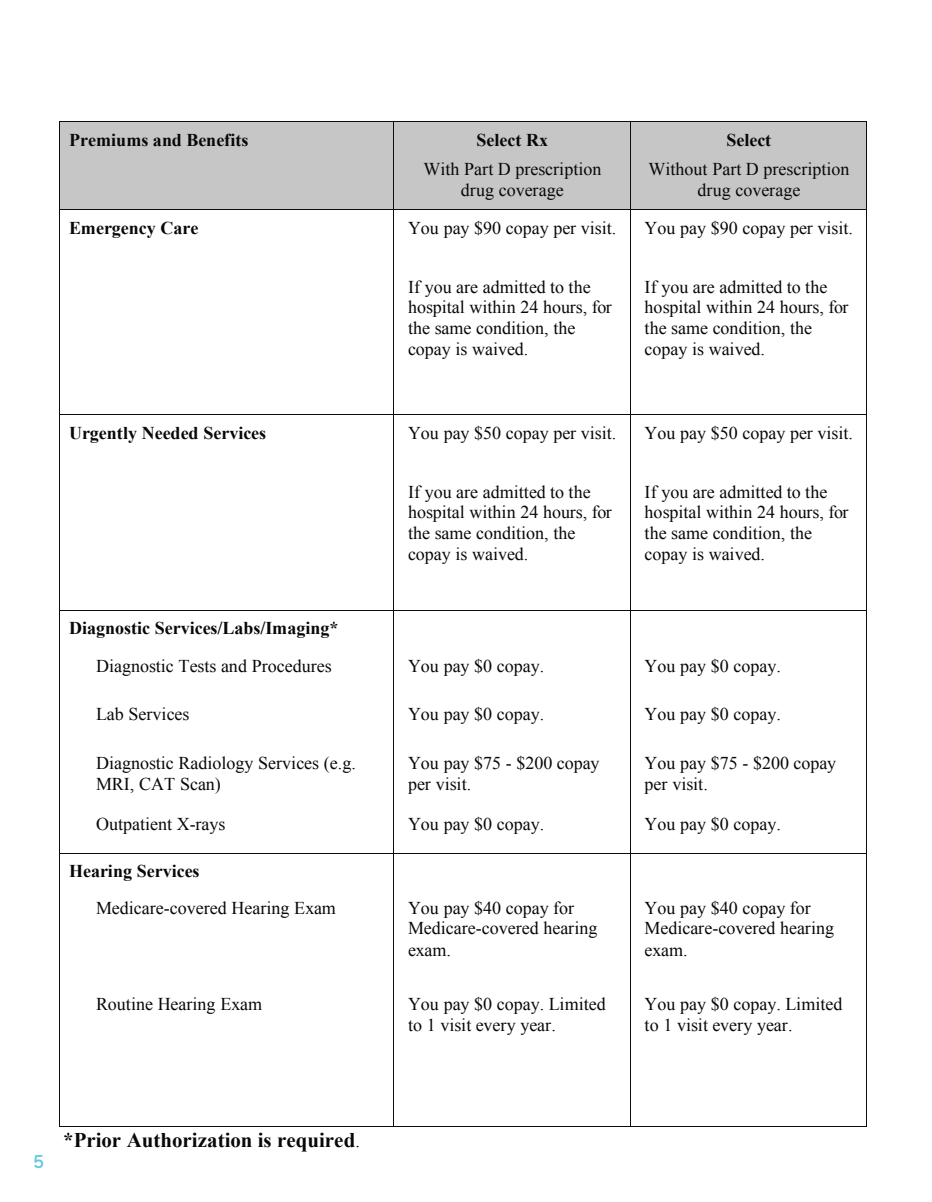
<style>
.page{position:relative;width:932px;height:1202px;background:#fff}
.page>*{position:absolute;margin:0;border:0;box-sizing:border-box;transform-origin:0 0}
.t1{font:700 20.85px "Times New Roman";color:#080808}
.t2{font:18px/20.7px "Times New Roman";color:#080808}
.t3{font:700 18px "Times New Roman";color:#080808}
.t4{font:600 18px "Sharp Sans";color:#63c7df}
.s1{font-weight:400;font-size:18px}
</style>
<div class="page">
<div style="left:60px;top:122px;width:333px;height:87px;background:#c6c6c6"></div>
<div style="left:394px;top:122px;width:236px;height:37px;background:#c6c6c6"></div>
<div style="left:394px;top:159px;width:236px;height:20px;background:#c6c6c6"></div>
<div style="left:394px;top:179px;width:236px;height:30px;background:#c6c6c6"></div>
<div style="left:631px;top:122px;width:235px;height:37px;background:#c6c6c6"></div>
<div style="left:631px;top:159px;width:235px;height:20px;background:#c6c6c6"></div>
<div style="left:631px;top:179px;width:235px;height:30px;background:#c6c6c6"></div>
<hr style="left:60px;top:121px;width:333px;height:1px;background:#0c0c0c">
<hr style="left:394px;top:121px;width:236px;height:1px;background:#0c0c0c">
<hr style="left:631px;top:121px;width:235px;height:1px;background:#0c0c0c">
<hr style="left:59px;top:122px;width:1px;height:87px;background:#0c0c0c">
<hr style="left:393px;top:122px;width:1px;height:87px;background:#0c0c0c">
<hr style="left:630px;top:122px;width:1px;height:87px;background:#0c0c0c">
<hr style="left:866px;top:122px;width:1px;height:87px;background:#0c0c0c">
<hr style="left:60px;top:209px;width:333px;height:1px;background:#0c0c0c">
<hr style="left:394px;top:209px;width:236px;height:1px;background:#0c0c0c">
<hr style="left:631px;top:209px;width:235px;height:1px;background:#0c0c0c">
<hr style="left:59px;top:210px;width:1px;height:204px;background:#0c0c0c">
<hr style="left:393px;top:210px;width:1px;height:204px;background:#0c0c0c">
<hr style="left:630px;top:210px;width:1px;height:204px;background:#0c0c0c">
<hr style="left:866px;top:210px;width:1px;height:204px;background:#0c0c0c">
<hr style="left:60px;top:414px;width:333px;height:1px;background:#0c0c0c">
<hr style="left:394px;top:414px;width:236px;height:1px;background:#0c0c0c">
<hr style="left:631px;top:414px;width:235px;height:1px;background:#0c0c0c">
<hr style="left:59px;top:415px;width:1px;height:195px;background:#0c0c0c">
<hr style="left:393px;top:415px;width:1px;height:195px;background:#0c0c0c">
<hr style="left:630px;top:415px;width:1px;height:195px;background:#0c0c0c">
<hr style="left:866px;top:415px;width:1px;height:195px;background:#0c0c0c">
<hr style="left:60px;top:610px;width:333px;height:1px;background:#0c0c0c">
<hr style="left:394px;top:610px;width:236px;height:1px;background:#0c0c0c">
<hr style="left:631px;top:610px;width:235px;height:1px;background:#0c0c0c">
<hr style="left:59px;top:610px;width:1px;height:38px;background:#0c0c0c">
<hr style="left:393px;top:610px;width:1px;height:38px;background:#0c0c0c">
<hr style="left:630px;top:610px;width:1px;height:38px;background:#0c0c0c">
<hr style="left:866px;top:610px;width:1px;height:38px;background:#0c0c0c">
<hr style="left:59px;top:648px;width:1px;height:48px;background:#0c0c0c">
<hr style="left:393px;top:648px;width:1px;height:48px;background:#0c0c0c">
<hr style="left:630px;top:648px;width:1px;height:48px;background:#0c0c0c">
<hr style="left:866px;top:648px;width:1px;height:48px;background:#0c0c0c">
<hr style="left:59px;top:696px;width:1px;height:49px;background:#0c0c0c">
<hr style="left:393px;top:696px;width:1px;height:49px;background:#0c0c0c">
<hr style="left:630px;top:696px;width:1px;height:49px;background:#0c0c0c">
<hr style="left:866px;top:696px;width:1px;height:49px;background:#0c0c0c">
<hr style="left:59px;top:745px;width:1px;height:61px;background:#0c0c0c">
<hr style="left:393px;top:745px;width:1px;height:61px;background:#0c0c0c">
<hr style="left:630px;top:745px;width:1px;height:61px;background:#0c0c0c">
<hr style="left:866px;top:745px;width:1px;height:61px;background:#0c0c0c">
<hr style="left:59px;top:806px;width:1px;height:46px;background:#0c0c0c">
<hr style="left:393px;top:806px;width:1px;height:46px;background:#0c0c0c">
<hr style="left:630px;top:806px;width:1px;height:46px;background:#0c0c0c">
<hr style="left:866px;top:806px;width:1px;height:46px;background:#0c0c0c">
<hr style="left:60px;top:852px;width:333px;height:1px;background:#0c0c0c">
<hr style="left:394px;top:852px;width:236px;height:1px;background:#0c0c0c">
<hr style="left:631px;top:852px;width:235px;height:1px;background:#0c0c0c">
<hr style="left:59px;top:853px;width:1px;height:37px;background:#0c0c0c">
<hr style="left:393px;top:853px;width:1px;height:37px;background:#0c0c0c">
<hr style="left:630px;top:853px;width:1px;height:37px;background:#0c0c0c">
<hr style="left:866px;top:853px;width:1px;height:37px;background:#0c0c0c">
<hr style="left:59px;top:890px;width:1px;height:96px;background:#0c0c0c">
<hr style="left:393px;top:890px;width:1px;height:96px;background:#0c0c0c">
<hr style="left:630px;top:890px;width:1px;height:96px;background:#0c0c0c">
<hr style="left:866px;top:890px;width:1px;height:96px;background:#0c0c0c">
<hr style="left:59px;top:986px;width:1px;height:140px;background:#0c0c0c">
<hr style="left:60px;top:1126px;width:333px;height:1px;background:#0c0c0c">
<hr style="left:393px;top:986px;width:1px;height:140px;background:#0c0c0c">
<hr style="left:394px;top:1126px;width:236px;height:1px;background:#0c0c0c">
<hr style="left:630px;top:986px;width:1px;height:140px;background:#0c0c0c">
<hr style="left:631px;top:1126px;width:235px;height:1px;background:#0c0c0c">
<hr style="left:866px;top:986px;width:1px;height:140px;background:#0c0c0c">
<p class="t3" style="left:69px;top:127px;width:181px">Premiums and Benefits</p>
<p class="t3" style="left:476px;top:127px;width:73px">Select Rx</p>
<p class="t2" style="left:423px;top:158px;width:179px;text-align:center">With Part D prescription drug coverage</p>
<p class="t3" style="left:69px;top:215px;width:131px">Emergency Care</p>
<p class="t2" style="left:408px;top:217px;width:210px">You pay $90 copay per visit.</p>
<p class="t2" style="left:408px;top:276px;width:205px">If you are admitted to the hospital within 24 hours, for the same condition, the copay is waived.</p>
<p class="t3" style="left:69px;top:420px;width:199px">Urgently Needed Services</p>
<p class="t2" style="left:408px;top:422px;width:210px">You pay $50 copay per visit.</p>
<p class="t3" style="left:69px;top:616px;width:271px">Diagnostic Services/Labs/Imaging*</p>
<p class="t2" style="left:96px;top:655px;width:237px">Diagnostic Tests and Procedures</p>
<p class="t2" style="left:96px;top:703px;width:95px">Lab Services</p>
<p class="t2" style="left:96px;top:752px;width:261px">Diagnostic Radiology Services (e.g.<br>MRI, CAT Scan)</p>
<p class="t2" style="left:96px;top:813px;width:131px">Outpatient X-rays</p>
<p class="t3" style="left:69px;top:858px;width:132px">Hearing Services</p>
<p class="t2" style="left:96px;top:897px;width:241px">Medicare-covered Hearing Exam</p>
<p class="t2" style="left:96px;top:993px;width:167px">Routine Hearing Exam</p>
<p class="t2" style="left:408px;top:481px;width:205px">If you are admitted to the hospital within 24 hours, for the same condition, the copay is waived.</p>
<p class="t2" style="left:408px;top:655px;width:138px">You pay $0 copay.</p>
<p class="t2" style="left:408px;top:703px;width:138px">You pay $0 copay.</p>
<p class="t2" style="left:408px;top:752px;width:193px">You pay $75 - $200 copay per visit.</p>
<p class="t2" style="left:408px;top:813px;width:138px">You pay $0 copay.</p>
<p class="t2" style="left:408px;top:897px;width:191px">You pay $40 copay for<br>Medicare-covered hearing exam.</p>
<p class="t2" style="left:408px;top:993px;width:199px">You pay $0 copay. Limited to 1 visit every year.</p>
<p class="t3" style="left:726px;top:127px;width:46px">Select</p>
<p class="t2" style="left:648px;top:158px;width:202px;text-align:center">Without Part D prescription drug coverage</p>
<p class="t2" style="left:644px;top:217px;width:210px">You pay $90 copay per visit.</p>
<p class="t2" style="left:644px;top:276px;width:205px">If you are admitted to the hospital within 24 hours, for the same condition, the copay is waived.</p>
<p class="t2" style="left:644px;top:422px;width:210px">You pay $50 copay per visit.</p>
<p class="t2" style="left:644px;top:481px;width:205px">If you are admitted to the hospital within 24 hours, for the same condition, the copay is waived.</p>
<p class="t2" style="left:644px;top:655px;width:138px">You pay $0 copay.</p>
<p class="t2" style="left:644px;top:703px;width:138px">You pay $0 copay.</p>
<p class="t2" style="left:644px;top:752px;width:193px">You pay $75 - $200 copay per visit.</p>
<p class="t2" style="left:644px;top:813px;width:138px">You pay $0 copay.</p>
<p class="t2" style="left:644px;top:897px;width:191px">You pay $40 copay for<br>Medicare-covered hearing exam.</p>
<p class="t2" style="left:644px;top:993px;width:199px">You pay $0 copay. Limited to 1 visit every year.</p>
<p class="t4" style="left:34px;top:1148px;width:12px">5</p>
<p class="t1" style="left:63px;top:1125px;width:298px">*Prior Authorization is required<span class="s1">.</span></p>
</div>
